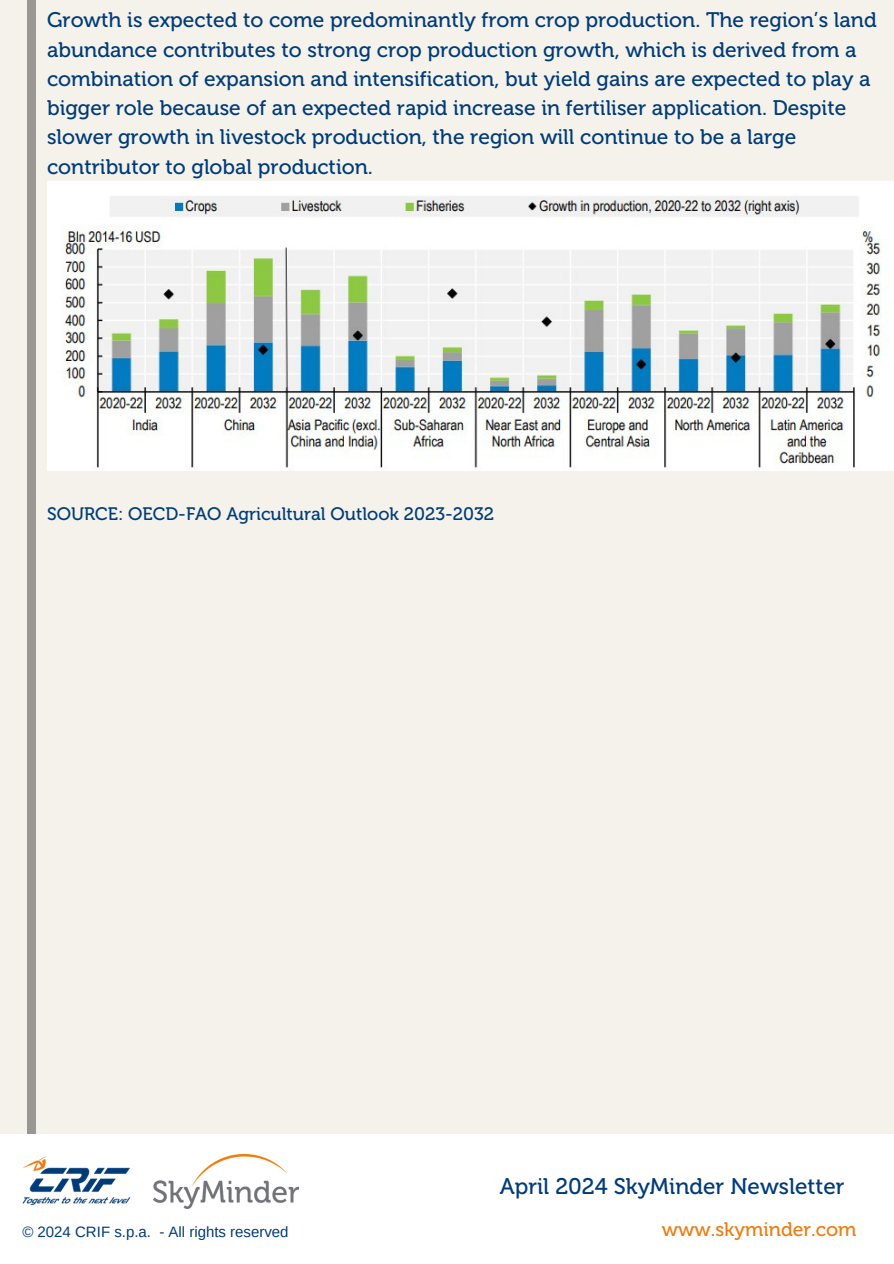
<style>
.page{position:relative;width:894px;height:1264px;background:#fff}
.page>*{position:absolute;margin:0;border:0;box-sizing:border-box;transform-origin:0 0}
.t1{font:22.5px "Museo 500";color:#003b79}
.t2{font:21px/29.2px "Museo 500";color:#003b79}
.t3{font:19.5px "Museo 500";color:#ec7d11}
.t4{font:18px "Museo 500";color:#003b79}
.t5{font:15px "Arimo";color:#003b79}
</style>
<div class="page">
<div style="left:0;top:0;width:893px;height:1263px;background:#f4f2eb"></div>
<div style="left:0;top:1133px;width:893px;height:130px;background:#fff"></div>
<img style="left:23px;top:1156px;width:108px;height:49px">
<div style="left:27px;top:0;width:9px;height:1133px;background:#989794"></div>
<img style="left:154px;top:1154px;width:145px;height:54px">
<img style="left:47px;top:181px;width:846px;height:290px">
<h1 class="t2" style="left:47px;top:6px;width:830px">Growth is expected to come predominantly from crop production. The region’s land abundance contributes to strong crop production growth, which is derived from a combination of expansion and intensification, but yield gains are expected to play a bigger role because of an expected rapid increase in fertiliser application. Despite slower growth in livestock production, the region will continue to be a large contributor to global production.</h1>
<h2 class="t4" style="left:47px;top:503px;width:448px">SOURCE: OECD-FAO Agricultural Outlook 2023-2032</h2>
<p class="t1" style="left:499px;top:1173px;width:346px">April 2024 SkyMinder Newsletter</p>
<p class="t5" style="left:22px;top:1223px;width:268px">© 2024 CRIF s.p.a. - All rights reserved</p>
<p class="t3" style="left:661px;top:1217px;width:196px">www.skyminder.com</p>
</div>
